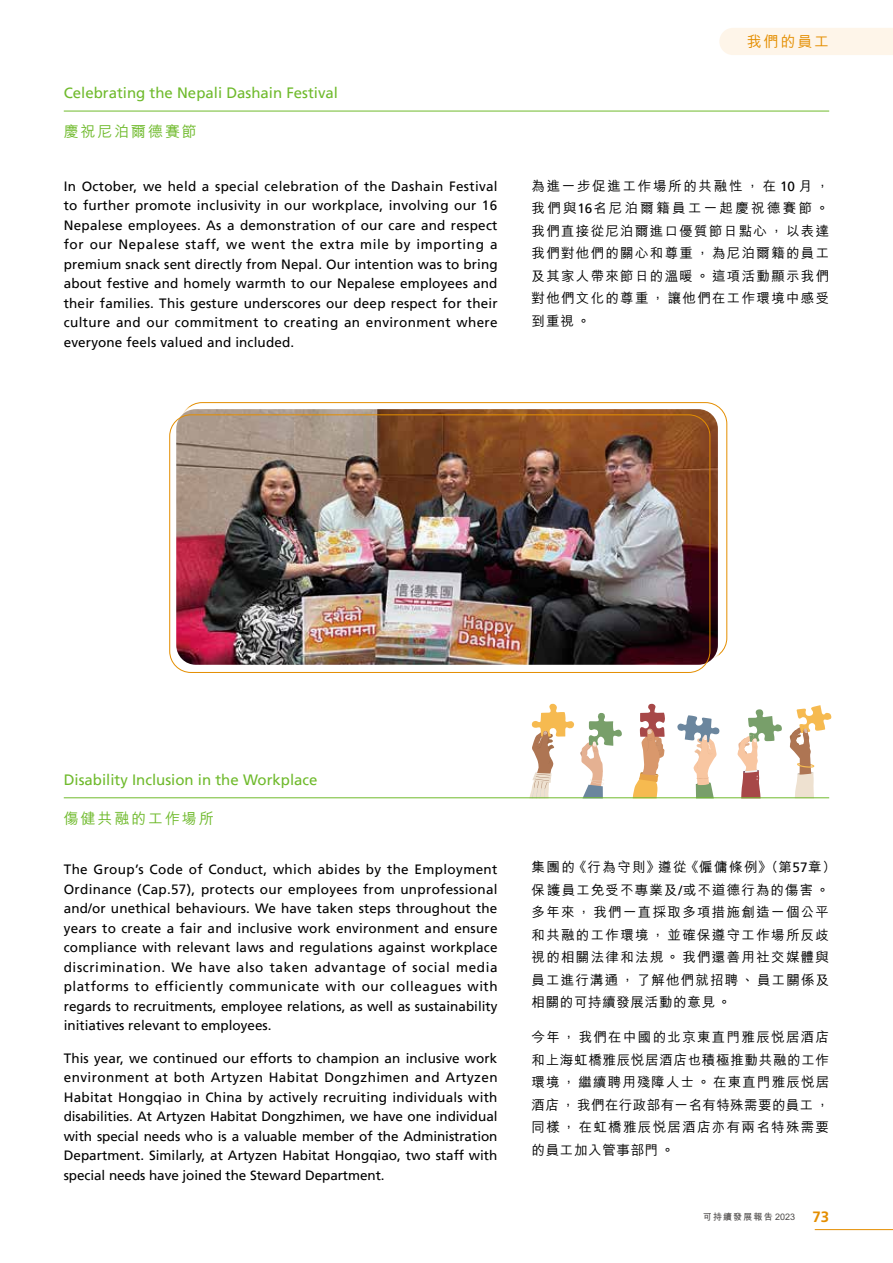
<style>
.page{position:relative;width:893px;height:1263px;background:#fff}
.page>*{position:absolute;margin:0;border:0;box-sizing:border-box;transform-origin:0 0}
.t1{font:15px "Frutiger LT";color:#6fba2c}
.t2{font:15px "M Hei Medium HKSCS";letter-spacing:.125em;color:#6fba2c}
.t3{font:15px "M Hei Medium HKSCS";letter-spacing:.125em;color:#e48e00}
.t4{font:13.5px/19.5px "Frutiger LT";color:#000;text-align:justify}
.t5{font:13.5px/22.5px "M Hei Medium HKSCS";letter-spacing:.095em;color:#000;text-align:justify}
.t6{font:9px "M Hei Bold HKSCS";letter-spacing:.125em;color:#4c4948}
.s1{font-family:"Frutiger LT"}
.s2{font-family:"Frutiger LT Std";font-weight:700;font-size:15px;color:#e48e00}
</style>
<div class="page">
<div style="left:719px;top:28px;width:174px;height:27px;background:#fef5e9"></div>
<hr style="left:815px;top:1229px;width:78px;height:1px;background:#e48e00">
<hr style="left:64px;top:111px;width:765px;height:1px;background:#6fba2c">
<svg style="left:633px;top:704px;width:32px;height:93px"></svg>
<svg style="left:580px;top:713px;width:42px;height:84px"></svg>
<svg style="left:737px;top:709px;width:45px;height:88px"></svg>
<svg style="left:530px;top:704px;width:44px;height:93px"></svg>
<svg style="left:789px;top:705px;width:43px;height:93px"></svg>
<svg style="left:677px;top:715px;width:43px;height:82px"></svg>
<hr style="left:64px;top:797px;width:765px;height:1px;background:#6fba2c">
<img style="left:182px;top:407px;width:537px;height:254px">
<div style="left:173px;top:406px;width:548px;height:262px;border:3px solid #fff;border-radius:21px"></div>
<img style="left:171px;top:415px;width:539px;height:257px">
<div style="left:169px;top:415px;width:541px;height:258px;border:1px solid #e48e00;border-radius:21px"></div>
<p class="t1" style="left:64px;top:84px;width:276px">Celebrating the Nepali Dashain Festival</p>
<p class="t2" style="left:64px;top:120px;width:135px">慶祝尼泊爾德賽節</p>
<p class="t4" style="left:64px;top:176px;width:435px">In October, we held a special celebration of the Dashain Festival to further promote inclusivity in our workplace, involving our 16<br>Nepalese employees. As a demonstration of our care and respect for our Nepalese staff, we went the extra mile by importing a premium snack sent directly from Nepal. Our intention was to bring about festive and homely warmth to our Nepalese employees and their families. This gesture underscores our deep respect for their culture and our commitment to creating an environment where everyone feels valued and included.</p>
<p class="t3" style="left:747px;top:31px;width:84px">我們的員工</p>
<p class="t5" style="left:531px;top:173px;width:299px">為進一步促進工作場所的共融性，在 <span class="s1">10</span> 月，我們與<span class="s1">16</span>名尼泊爾籍員工一起慶祝德賽節。我們直接從尼泊爾進口優質節日點心，以表達我們對他們的關心和尊重，為尼泊爾籍的員工及其家人帶來節日的溫暖。這項活動顯示我們對他們文化的尊重，讓他們在工作環境中感受到重視。</p>
<p class="t1" style="left:64px;top:771px;width:255px">Disability Inclusion in the Workplace</p>
<p class="t2" style="left:64px;top:807px;width:151px">傷健共融的工作場所</p>
<p class="t4" style="left:64px;top:860px;width:435px">The Group’s Code of Conduct, which abides by the Employment Ordinance (Cap.57), protects our employees from unprofessional and/or unethical behaviours. We have taken steps throughout the years to create a fair and inclusive work environment and ensure compliance with relevant laws and regulations against workplace discrimination. We have also taken advantage of social media platforms to efficiently communicate with our colleagues with regards to recruitments, employee relations, as well as sustainability initiatives relevant to employees.</p>
<p class="t4" style="left:64px;top:1048px;width:435px">This year, we continued our efforts to champion an inclusive work environment at both Artyzen Habitat Dongzhimen and Artyzen Habitat Hongqiao in China by actively recruiting individuals with disabilities. At Artyzen Habitat Dongzhimen, we have one individual with special needs who is a valuable member of the Administration Department. Similarly, at Artyzen Habitat Hongqiao, two staff with special needs have joined the Steward Department.</p>
<p class="t5" style="left:532px;top:855px;width:306px;text-align:left">集團的《行為守則》遵從《僱傭條例》（第<span class="s1">57</span>章）保護員工免受不專業及<span class="s1">/</span>或不道德行為的傷害。多年來，我們一直採取多項措施創造一個公平和共融的工作環境，並確保遵守工作場所反歧視的相關法律和法規。我們還善用社交媒體與員工進行溝通，了解他們就招聘、員工關係及相關的可持續發展活動的意見。</p>
<p class="t5" style="left:532px;top:1025px;width:299px">今年，我們在中國的北京東直門雅辰悅居酒店和上海虹橋雅辰悅居酒店也積極推動共融的工作環境，繼續聘用殘障人士。在東直門雅辰悅居酒店，我們在行政部有一名有特殊需要的員工，同樣，在虹橋雅辰悅居酒店亦有兩名特殊需要的員工加入管事部門。</p>
<p class="t6" style="left:703px;top:1210px;width:128px">可持續發展報告 2023 <span class="s2">73</span></p>
</div>
